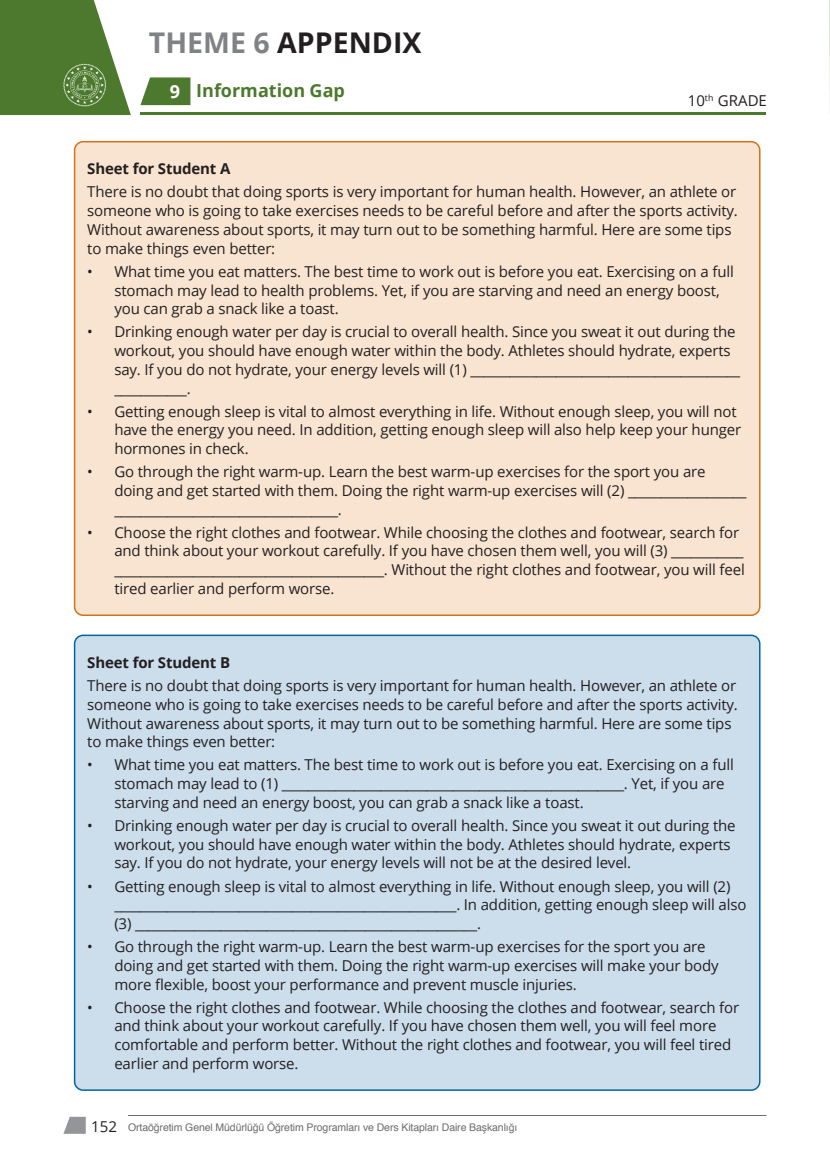
<style>
.page{position:relative;width:830px;height:1170px;background:#fff}
.page>*{position:absolute;margin:0;border:0;box-sizing:border-box;transform-origin:0 0}
.t1{font:700 28.5px "Open Sans";color:#231f20}
.t2{font:700 18px "Open Sans";color:#4c792d}
.t3{font:700 18px "Open Sans";color:#fff}
.Ana_Metin{font:15px/18.8px "Open Sans";letter-spacing:-.01em;color:#231f20}
.Ana_Metin-2{font:700 15px "Open Sans";letter-spacing:-.01em;color:#231f20}
.t4{font:10.5px "Helvetica";letter-spacing:-.01em;color:#6c6d70}
.s1{color:#808285}
</style>
<div class="page">
<svg style="left:63px;top:1116px;width:23px;height:17px"></svg>
<svg style="left:829px;top:0;width:1px;height:106px"></svg>
<hr style="left:140px;top:113px;width:625px;height:2px;background:#4c792d">
<svg style="left:0;top:0;width:131px;height:115px"></svg>
<hr style="left:128px;top:1114px;width:638px;height:1px;background:#6c6d70">
<div style="left:75px;top:142px;width:684px;height:473px;background:#f8e4d1;border-radius:9px"></div>
<div style="left:74px;top:141px;width:686px;height:475px;border:2px solid #d47119;border-radius:9px"></div>
<div style="left:75px;top:635px;width:684px;height:454px;background:#ccddec;border-radius:9px"></div>
<div style="left:74px;top:634px;width:686px;height:456px;border:2px solid #00679d;border-radius:9px"></div>
<svg style="left:140px;top:77px;width:50px;height:28px"></svg>
<h1 class="t1" style="left:149px;top:23px;width:274px"><span class="s1">THEME 6</span> APPENDIX</h1>
<p class="t3" style="left:170px;top:79px;width:12px">9</p>
<p class="t2" style="left:196px;top:78px;width:150px">Information Gap</p>
<p class="Ana_Metin" style="left:687px;top:91px;width:81px">10<sup>th</sup> GRADE</p>
<p class="Ana_Metin-2" style="left:87px;top:158px;width:144px">Sheet for Student A</p>
<p class="Ana_Metin" style="left:87px;top:182px;width:651px">There is no doubt that doing sports is very important for human health. However, an athlete or someone who is going to take exercises needs to be careful before and after the sports activity.<br>Without awareness about sports, it may turn out to be something harmful. Here are some tips to make things even better:</p>
<p class="Ana_Metin" style="left:114px;top:261px;width:620px;text-indent:-27px">• What time you eat matters. The best time to work out is before you eat. Exercising on a full stomach may lead to health problems. Yet, if you are starving and need an energy boost, you can grab a snack like a toast.</p>
<p class="Ana_Metin" style="left:114px;top:322px;width:627px;text-indent:-27px">• Drinking enough water per day is crucial to overall health. Since you sweat it out during the workout, you should have enough water within the body. Athletes should hydrate, experts say. If you do not hydrate, your energy levels will (1) _________________________________________ ___________.</p>
<p class="Ana_Metin" style="left:114px;top:401px;width:628px;text-indent:-27px">• Getting enough sleep is vital to almost everything in life. Without enough sleep, you will not have the energy you need. In addition, getting enough sleep will also help keep your hunger hormones in check.</p>
<p class="Ana_Metin" style="left:114px;top:462px;width:633px;text-indent:-27px">• Go through the right warm-up. Learn the best warm-up exercises for the sport you are doing and get started with them. Doing the right warm-up exercises will (2) __________________ __________________________________.</p>
<p class="Ana_Metin" style="left:114px;top:522px;width:631px;text-indent:-27px">• Choose the right clothes and footwear. While choosing the clothes and footwear, search for and think about your workout carefully. If you have chosen them well, you will (3) ___________ _________________________________________. Without the right clothes and footwear, you will feel tired earlier and perform worse.</p>
<p class="Ana_Metin-2" style="left:87px;top:652px;width:144px">Sheet for Student B</p>
<p class="Ana_Metin" style="left:87px;top:676px;width:651px">There is no doubt that doing sports is very important for human health. However, an athlete or someone who is going to take exercises needs to be careful before and after the sports activity.<br>Without awareness about sports, it may turn out to be something harmful. Here are some tips to make things even better:</p>
<p class="Ana_Metin" style="left:114px;top:755px;width:620px;text-indent:-27px">• What time you eat matters. The best time to work out is before you eat. Exercising on a full stomach may lead to (1) ____________________________________________________. Yet, if you are starving and need an energy boost, you can grab a snack like a toast.</p>
<p class="Ana_Metin" style="left:114px;top:815px;width:622px;text-indent:-27px">• Drinking enough water per day is crucial to overall health. Since you sweat it out during the workout, you should have enough water within the body. Athletes should hydrate, experts say. If you do not hydrate, your energy levels will not be at the desired level.</p>
<p class="Ana_Metin" style="left:114px;top:876px;width:633px;text-indent:-27px">• Getting enough sleep is vital to almost everything in life. Without enough sleep, you will (2) ____________________________________________________. In addition, getting enough sleep will also (3) ____________________________________________________.</p>
<p class="Ana_Metin" style="left:114px;top:936px;width:605px;text-indent:-27px">• Go through the right warm-up. Learn the best warm-up exercises for the sport you are doing and get started with them. Doing the right warm-up exercises will make your body more flexible, boost your performance and prevent muscle injuries.</p>
<p class="Ana_Metin" style="left:114px;top:997px;width:626px;text-indent:-27px">• Choose the right clothes and footwear. While choosing the clothes and footwear, search for and think about your workout carefully. If you have chosen them well, you will feel more comfortable and perform better. Without the right clothes and footwear, you will feel tired earlier and perform worse.</p>
<p class="Ana_Metin" style="left:91px;top:1116px;width:27px">152</p>
<p class="t4" style="left:128px;top:1119px;width:390px">Ortaöğretim Genel Müdürlüğü Öğretim Programları ve Ders Kitapları Daire Başkanlığı</p>
</div>
